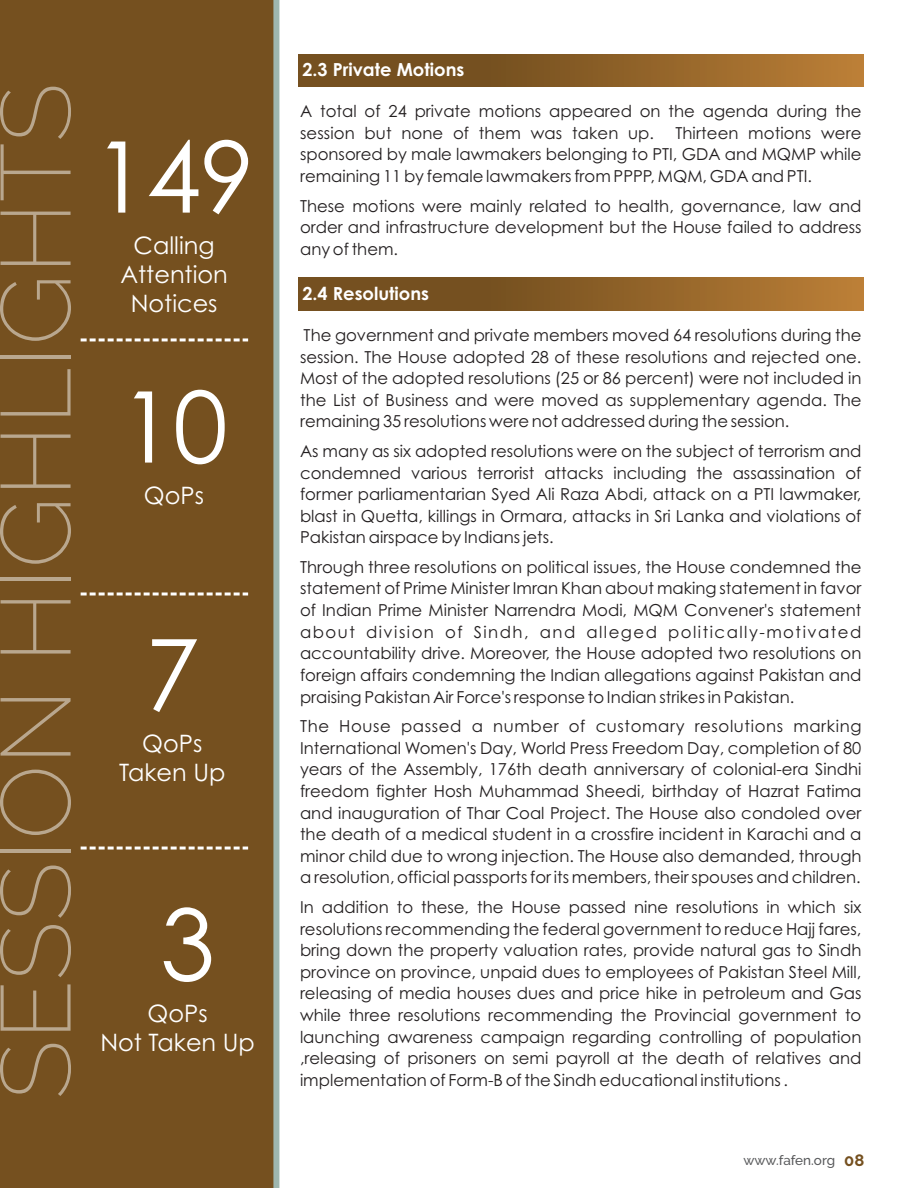
<style>
.page{position:relative;width:918px;height:1188px;background:#fff}
.page>*{position:absolute;margin:0;border:0;box-sizing:border-box;transform-origin:0 0}
.t1{font:99px "Century Gothic";color:#fff}
.t2{font:200 98.7px "Raleway";color:rgb(255 255 255/.5)}
.t3{font:24px/28.7px "Century Gothic";color:#fff;text-align:center}
.t4{font:700 18px "Century Gothic";color:#fff}
.t5{font:16.5px/21.6px "Century Gothic";color:#231f20;text-align:justify}
.t6{font:500 13.5px "Raleway";color:#58595b}
.s1{font-weight:700;font-size:16.5px;color:#75501f}
</style>
<div class="page">
<div style="left:0;top:0;width:276px;height:1188px;background:#75501f"></div>
<svg style="left:81px;top:592px;width:167px;height:3px"></svg>
<svg style="left:81px;top:338px;width:167px;height:3px"></svg>
<svg style="left:81px;top:847px;width:167px;height:3px"></svg>
<div style="left:273px;top:0;width:6px;height:1188px;background:#9eb6ae"></div>
<div style="left:298px;top:54px;width:566px;height:32px;background:linear-gradient(to right,#65451b,#b37a34)"></div>
<div style="left:298px;top:278px;width:566px;height:32px;background:linear-gradient(to right,#65451b,#b37a34)"></div>
<h2 class="t2" style="left:-22px;top:1100px;width:1018px;rotate:-90deg">SESSION HIGHLIGHTS</h2>
<h1 class="t1" style="left:93px;top:138px;width:163px">149</h1>
<h3 class="t3" style="left:120px;top:234px;width:109px">Calling<br>Attention<br>Notices</h3>
<h1 class="t1" style="left:120px;top:388px;width:110px">10</h1>
<h3 class="t3" style="left:144px;top:484px;width:62px">QoPs</h3>
<h1 class="t1" style="left:145px;top:636px;width:56px">7</h1>
<h3 class="t3" style="left:119px;top:731px;width:108px">QoPs<br>Taken Up</h3>
<h1 class="t1" style="left:160px;top:906px;width:56px">3</h1>
<h3 class="t3" style="left:100px;top:1001px;width:156px">QoPs<br>Not Taken Up</h3>
<p class="t4" style="left:302px;top:63px;width:163px">2.3 Private Motions</p>
<p class="t5" style="left:300px;top:102px;width:563px">A total of 24 private motions appeared on the agenda during the session but none of them was taken up.</p>
<p class="t5" style="left:300px;top:124px;width:563px;text-indent:375px">Thirteen motions were sponsored by male lawmakers belonging to PTI, GDA and MQMP while remaining 11 by female lawmakers from PPPP, MQM, GDA and PTI.</p>
<p class="t5" style="left:300px;top:196px;width:563px">These motions were mainly related to health, governance, law and order and infrastructure development but the House failed to address any of them.</p>
<p class="t4" style="left:302px;top:287px;width:128px">2.4 Resolutions</p>
<p class="t5" style="left:300px;top:326px;width:563px">The government and private members moved 64 resolutions during the session. The House adopted 28 of these resolutions and rejected one.<br>Most of the adopted resolutions (25 or 86 percent) were not included in the List of Business and were moved as supplementary agenda. The remaining 35 resolutions were not addressed during the session.</p>
<p class="t5" style="left:300px;top:442px;width:563px">As many as six adopted resolutions were on the subject of terrorism and condemned various terrorist attacks including the assassination of former parliamentarian Syed Ali Raza Abdi, attack on a PTI lawmaker, blast in Quetta, killings in Ormara, attacks in Sri Lanka and violations of Pakistan airspace by Indians jets.</p>
<p class="t5" style="left:300px;top:558px;width:563px">Through three resolutions on political issues, the House condemned the statement of Prime Minister Imran Khan about making statement in favor of Indian Prime Minister Narrendra Modi, MQM Convener's statement about division of Sindh, and alleged politically-motivated accountability drive. Moreover, the House adopted two resolutions on foreign affairs condemning the Indian allegations against Pakistan and praising Pakistan Air Force's response to Indian strikes in Pakistan.</p>
<p class="t5" style="left:300px;top:717px;width:563px">The House passed a number of customary resolutions marking International Women's Day, World Press Freedom Day, completion of 80 years of the Assembly, 176th death anniversary of colonial-era Sindhi freedom fighter Hosh Muhammad Sheedi, birthday of Hazrat Fatima and inauguration of Thar Coal Project. The House also condoled over the death of a medical student in a crossfire incident in Karachi and a minor child due to wrong injection. The House also demanded, through a resolution, official passports for its members, their spouses and children.</p>
<p class="t5" style="left:300px;top:898px;width:563px">In addition to these, the House passed nine resolutions in which six resolutions recommending the federal government to reduce Hajj fares, bring down the property valuation rates, provide natural gas to Sindh province on province, unpaid dues to employees of Pakistan Steel Mill, releasing of media houses dues and price hike in petroleum and Gas while three resolutions recommending the Provincial government to launching awareness campaign regarding controlling of population ,releasing of prisoners on semi payroll at the death of relatives and implementation of Form-B of the Sindh educational institutions .</p>
<p class="t6" style="left:743px;top:1152px;width:123px">www.fafen.org <span class="s1">08</span></p>
</div>
